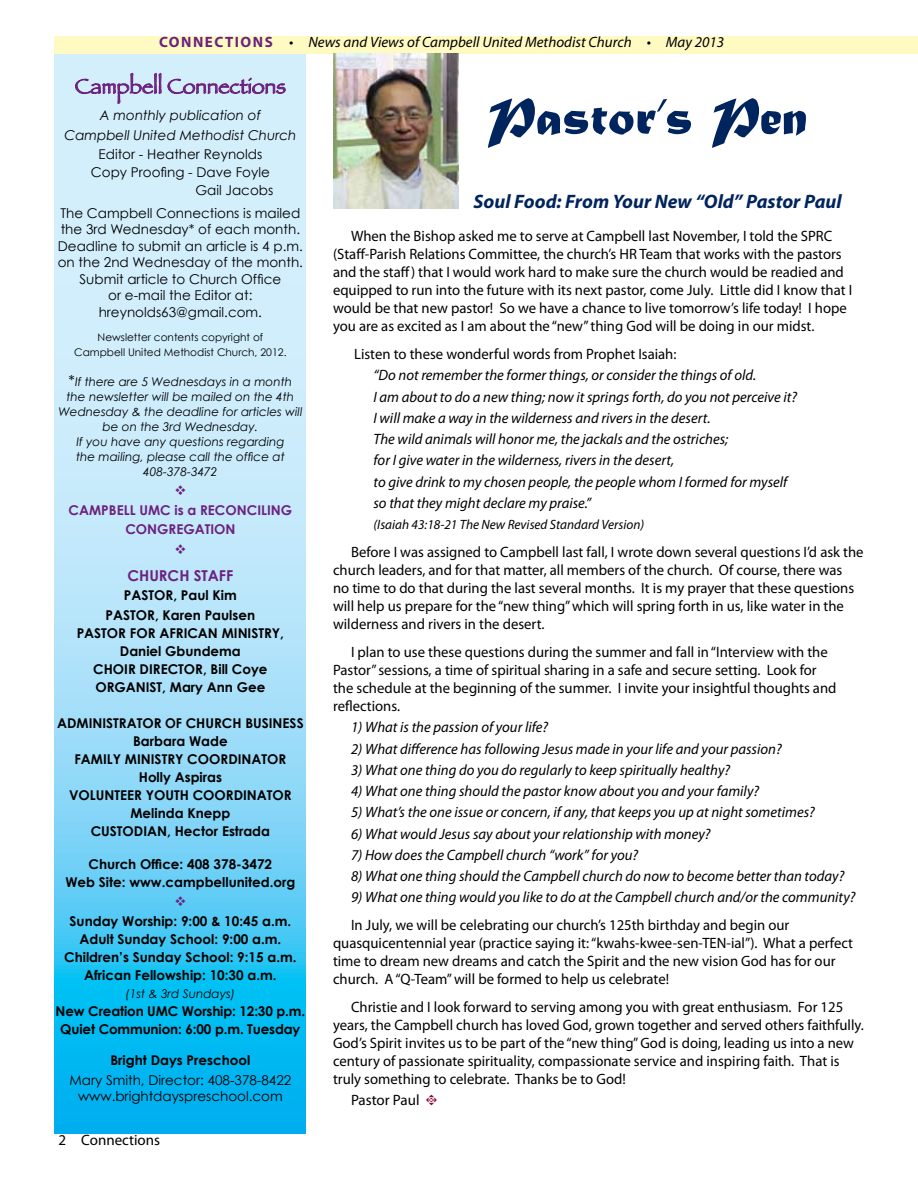
<style>
.page{position:relative;width:918px;height:1188px;background:#fff}
.page>*{position:absolute;margin:0;border:0;box-sizing:border-box;transform-origin:0 0}
.t1{font:54px "Matura MT Script Capitals";color:#00245d}
.t2{font:21px "Papyrus";color:#6c217f}
.t3{font:italic 700 19.5px "Myriad Pro";color:#00245d}
.t4{font:15px/18px "Myriad Pro";color:#000}
.t5{font:italic 15px/21.3px "Myriad Pro";color:#000}
.t6{font:700 15px "Century Gothic";color:#6c217f}
.t7{font:700 13.5px/18px "Century Gothic";color:#000;text-align:center}
.t8{font:13.5px/16.5px "Century Gothic";color:#000;text-align:center}
.t9{font:italic 13.5px/19.5px "Century Gothic";color:#000;text-align:center}
.t10{font:italic 13.5px "Myriad Pro";color:#000}
.t11{font:700 13.5px/19.5px "Century Gothic";color:#6c217f;text-align:center}
.t12{font:italic 12px/15px "Century Gothic";color:#000;text-align:center}
.t13{font:10.5px/15px "Century Gothic";color:#000;text-align:center}
.s1{font-weight:700;font-style:normal;color:#6c217f}
.s2{font-style:normal;font-size:15px}
.s3{font-family:"Type Embellishments One Let Plain";color:#820024}
</style>
<div class="page">
<div style="left:55px;top:36px;width:863px;height:18px;background:#fffac2"></div>
<svg style="left:55px;top:54px;width:251px;height:1080px;background:#95ddf8"></svg>
<svg style="left:75px;top:73px;width:86px;height:31px;background:#bfc5e2"></svg>
<svg style="left:168px;top:78px;width:118px;height:18px;background:#b6b4d8"></svg>
<img style="left:333px;top:54px;width:126px;height:154px">
<svg style="left:176px;top:485px;width:9px;height:10px"></svg>
<svg style="left:176px;top:544px;width:9px;height:10px"></svg>
<svg style="left:176px;top:896px;width:9px;height:10px"></svg>
<p class="t5" style="left:159px;top:31px;width:567px"><span class="s1">CONNECTIONS</span> • News and Views of Campbell United Methodist Church • May 2013</p>
<h2 class="t2" style="left:75px;top:74px;width:213px">Campbell Connections</h2>
<p class="t9" style="left:64px;top:105px;width:234px">A monthly publication of<br>Campbell United Methodist Church</p>
<p class="t8" style="left:99px;top:146px;width:165px">Editor - Heather Reynolds</p>
<p class="t8" style="left:91px;top:164px;width:180px">Copy Proofing - Dave Foyle</p>
<p class="t8" style="left:195px;top:182px;width:79px">Gail Jacobs</p>
<p class="t8" style="left:58px;top:204px;width:247px">The Campbell Connections is mailed the 3rd Wednesday* of each month.<br>Deadline to submit an article is 4 p.m. on the 2nd Wednesday of the month.<br>Submit article to Church Office<br>or e-mail the Editor at: hreynolds63@gmail.com.</p>
<p class="t13" style="left:74px;top:329px;width:214px">Newsletter contents copyright of<br>Campbell United Methodist Church, 2012.</p>
<p class="t12" style="left:58px;top:374px;width:246px"><span class="s2">*</span>If there are 5 Wednesdays in a month the newsletter will be mailed on the 4th<br>Wednesday &amp; the deadline for articles will be on the 3rd Wednesday.<br>If you have any questions regarding<br>the mailing, please call the office at<br>408-378-3472</p>
<p class="t11" style="left:69px;top:500px;width:225px">CAMPBELL UMC is a RECONCILING<br>CONGREGATION</p>
<p class="t6" style="left:127px;top:566px;width:107px">CHURCH STAFF</p>
<p class="t7" style="left:106px;top:585px;width:151px;line-height:19.5px">PASTOR, Paul Kim<br>PASTOR, Karen Paulsen</p>
<p class="t7" style="left:77px;top:623px;width:209px">PASTOR FOR AFRICAN MINISTRY,<br>Daniel Gbundema<br>CHOIR DIRECTOR, Bill Coye<br>ORGANIST, Mary Ann Gee</p>
<p class="t7" style="left:57px;top:713px;width:248px">ADMINISTRATOR OF CHURCH BUSINESS<br>Barbara Wade<br>FAMILY MINISTRY COORDINATOR<br>Holly Aspiras<br>VOLUNTEER YOUTH COORDINATOR<br>Melinda Knepp<br>CUSTODIAN, Hector Estrada</p>
<p class="t7" style="left:65px;top:854px;width:232px">Church Office: 408 378-3472<br>Web Site: www.campbellunited.org</p>
<p class="t7" style="left:64px;top:911px;width:234px">Sunday Worship: 9:00 &amp; 10:45 a.m.<br>Adult Sunday School: 9:00 a.m.<br>Children’s Sunday School: 9:15 a.m.<br>African Fellowship: 10:30 a.m.</p>
<p class="t12" style="left:125px;top:986px;width:111px">(1st &amp; 3rd Sundays)</p>
<p class="t7" style="left:56px;top:1001px;width:251px">New Creation UMC Worship: 12:30 p.m.<br>Quiet Communion: 6:00 p.m. Tuesday</p>
<p class="t7" style="left:110px;top:1051px;width:141px">Bright Days Preschool</p>
<p class="t8" style="left:69px;top:1071px;width:224px">Mary Smith, Director: 408-378-8422 www.brightdayspreschool.com</p>
<h1 class="t1" style="left:486px;top:84px;width:323px">Pastor’s Pen</h1>
<h3 class="t3" style="left:474px;top:189px;width:370px">Soul Food: From Your New “Old” Pastor Paul</h3>
<p class="t4" style="left:333px;top:227px;width:521px;text-indent:18px">When the Bishop asked me to serve at Campbell last November, I told the SPRC (Staff-Parish Relations Committee, the church’s HR Team that works with the pastors and the staff) that I would work hard to make sure the church would be readied and equipped to run into the future with its next pastor, come July. Little did I know that I would be that new pastor! So we have a chance to live tomorrow’s life today! I hope you are as excited as I am about the “new” thing God will be doing in our midst.</p>
<p class="t4" style="left:354px;top:345px;width:324px">Listen to these wonderful words from Prophet Isaiah:</p>
<p class="t5" style="left:374px;top:365px;width:425px">“Do not remember the former things, or consider the things of old.<br>I am about to do a new thing; now it springs forth, do you not perceive it?<br>I will make a way in the wilderness and rivers in the desert.<br>The wild animals will honor me, the jackals and the ostriches;<br>for I give water in the wilderness, rivers in the desert,<br>to give drink to my chosen people, the people whom I formed for myself so that they might declare my praise.”</p>
<p class="t10" style="left:374px;top:516px;width:272px">(Isaiah 43:18-21 The New Revised Standard Version)</p>
<p class="t4" style="left:333px;top:543px;width:532px;text-indent:18px">Before I was assigned to Campbell last fall, I wrote down several questions I’d ask the church leaders, and for that matter, all members of the church. Of course, there was<br>no time to do that during the last several months. It is my prayer that these questions will help us prepare for the “new thing” which will spring forth in us, like water in the wilderness and rivers in the desert.</p>
<p class="t4" style="left:333px;top:643px;width:505px;text-indent:18px">I plan to use these questions during the summer and fall in “Interview with the Pastor” sessions, a time of spiritual sharing in a safe and secure setting. Look for the schedule at the beginning of the summer. I invite your insightful thoughts and reflections.</p>
<p class="t5" style="left:351px;top:716px;width:199px">1) What is the passion of your life?</p>
<p class="t5" style="left:351px;top:738px;width:432px">2) What difference has following Jesus made in your life and your passion?</p>
<p class="t5" style="left:351px;top:759px;width:381px">3) What one thing do you do regularly to keep spiritually healthy?</p>
<p class="t5" style="left:351px;top:780px;width:410px">4) What one thing should the pastor know about you and your family?</p>
<p class="t5" style="left:351px;top:801px;width:465px">5) What’s the one issue or concern, if any, that keeps you up at night sometimes?</p>
<p class="t5" style="left:351px;top:823px;width:361px">6) What would Jesus say about your relationship with money?</p>
<p class="t5" style="left:351px;top:844px;width:289px">7) How does the Campbell church “work” for you?</p>
<p class="t5" style="left:351px;top:865px;width:495px">8) What one thing should the Campbell church do now to become better than today?</p>
<p class="t5" style="left:351px;top:886px;width:506px">9) What one thing would you like to do at the Campbell church and/or the community?</p>
<p class="t4" style="left:333px;top:916px;width:522px;text-indent:18px">In July, we will be celebrating our church’s 125th birthday and begin our quasquicentennial year (practice saying it: “kwahs-kwee-sen-TEN-ial”). What a perfect time to dream new dreams and catch the Spirit and the new vision God has for our church. A “Q-Team” will be formed to help us celebrate!</p>
<p class="t4" style="left:333px;top:998px;width:532px;text-indent:18px">Christie and I look forward to serving among you with great enthusiasm. For 125 years, the Campbell church has loved God, grown together and served others faithfully.<br>God’s Spirit invites us to be part of the “new thing” God is doing, leading us into a new century of passionate spirituality, compassionate service and inspiring faith. That is truly something to celebrate. Thanks be to God!</p>
<p class="t4" style="left:351px;top:1091px;width:88px">Pastor Paul <span class="s3">t</span></p>
<p class="t4" style="left:59px;top:1131px;width:103px">2 Connections</p>
</div>
